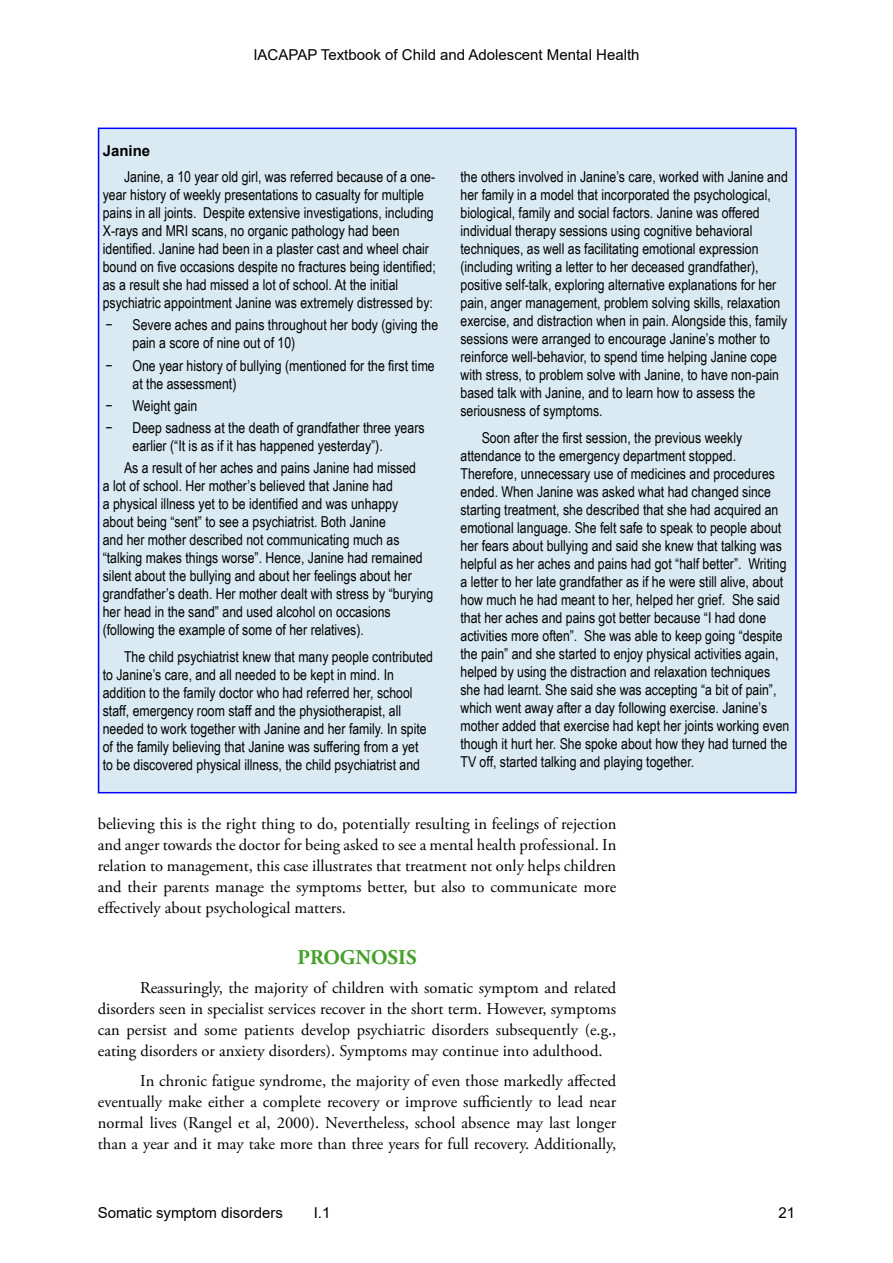
<style>
.page{position:relative;width:893px;height:1263px;background:#fff}
.page>*{position:absolute;margin:0;border:0;box-sizing:border-box;transform-origin:0 0}
.t1{font:700 21px "Adobe Garamond Pro";color:#44a12b}
.t2{font:16.5px/21px "Adobe Garamond Pro";color:#000;text-align:justify}
.t3{font:15px/18px "Arial Narrow";color:#000}
.t4{font:15px "Arial";color:#000}
.t5{font:700 15px "Arial";color:#000}
</style>
<div class="page">
<div style="left:98px;top:128px;width:699px;height:665px;background:#d9eaf2;border:2px solid #00f"></div>
<p class="t5" style="left:103px;top:140px;width:49px">Janine</p>
<p class="t4" style="left:253px;top:45px;width:388px">IACAPAP Textbook of Child and Adolescent Mental Health</p>
<p class="t3" style="left:103px;top:167px;width:334px;text-indent:21px">Janine, a 10 year old girl, was referred because of a one&shy;year history of weekly presentations to casualty for multiple pains in all joints. Despite extensive investigations, including X-rays and MRI scans, no organic pathology had been identified. Janine had been in a plaster cast and wheel chair bound on five occasions despite no fractures being identified; as a result she had missed a lot of school. At the initial psychiatric appointment Janine was extremely distressed by:</p>
<p class="t3" style="left:106px;top:316px;width:9px">−</p>
<p class="t3" style="left:133px;top:316px;width:307px">Severe aches and pains throughout her body (giving the pain a score of nine out of 10)</p>
<p class="t3" style="left:106px;top:356px;width:9px">−</p>
<p class="t3" style="left:133px;top:356px;width:304px">One year history of bullying (mentioned for the first time at the assessment)</p>
<p class="t3" style="left:106px;top:396px;width:9px">−</p>
<p class="t3" style="left:133px;top:396px;width:66px">Weight gain</p>
<p class="t3" style="left:106px;top:418px;width:9px">−</p>
<p class="t3" style="left:133px;top:418px;width:293px">Deep sadness at the death of grandfather three years earlier (“It is as if it has happened yesterday”).</p>
<p class="t3" style="left:103px;top:459px;width:332px;text-indent:21px">As a result of her aches and pains Janine had missed<br>a lot of school. Her mother’s believed that Janine had<br>a physical illness yet to be identified and was unhappy<br>about being “sent” to see a psychiatrist. Both Janine<br>and her mother described not communicating much as “talking makes things worse”. Hence, Janine had remained silent about the bullying and about her feelings about her grandfather’s death. Her mother dealt with stress by “burying her head in the sand” and used alcohol on occasions (following the example of some of her relatives).</p>
<p class="t3" style="left:103px;top:647px;width:332px;text-indent:21px">The child psychiatrist knew that many people contributed to Janine’s care, and all needed to be kept in mind. In addition to the family doctor who had referred her, school staff, emergency room staff and the physiotherapist, all needed to work together with Janine and her family. In spite of the family believing that Janine was suffering from a yet<br>to be discovered physical illness, the child psychiatrist and</p>
<p class="t3" style="left:460px;top:167px;width:329px">the others involved in Janine’s care, worked with Janine and her family in a model that incorporated the psychological, biological, family and social factors. Janine was offered individual therapy sessions using cognitive behavioral techniques, as well as facilitating emotional expression (including writing a letter to her deceased grandfather), positive self-talk, exploring alternative explanations for her pain, anger management, problem solving skills, relaxation exercise, and distraction when in pain. Alongside this, family sessions were arranged to encourage Janine’s mother to reinforce well-behavior, to spend time helping Janine cope with stress, to problem solve with Janine, to have non-pain based talk with Janine, and to learn how to assess the seriousness of symptoms.</p>
<p class="t3" style="left:460px;top:428px;width:330px;text-indent:21px">Soon after the first session, the previous weekly attendance to the emergency department stopped.<br>Therefore, unnecessary use of medicines and procedures ended. When Janine was asked what had changed since starting treatment, she described that she had acquired an emotional language. She felt safe to speak to people about her fears about bullying and said she knew that talking was helpful as her aches and pains had got “half better”. Writing a letter to her late grandfather as if he were still alive, about how much he had meant to her, helped her grief. She said that her aches and pains got better because “I had done activities more often”. She was able to keep going “despite the pain” and she started to enjoy physical activities again, helped by using the distraction and relaxation techniques she had learnt. She said she was accepting “a bit of pain”, which went away after a day following exercise. Janine’s mother added that exercise had kept her joints working even though it hurt her. She spoke about how they had turned the TV off, started talking and playing together.</p>
<p class="t2" style="left:98px;top:814px;width:520px">believing this is the right thing to do, potentially resulting in feelings of rejection and anger towards the doctor for being asked to see a mental health professional. In relation to management, this case illustrates that treatment not only helps children and their parents manage the symptoms better, but also to communicate more effectively about psychological matters.</p>
<h1 class="t1" style="left:297px;top:945px;width:121px">PROGNOSIS</h1>
<p class="t2" style="left:98px;top:978px;width:520px;text-indent:43px">Reassuringly, the majority of children with somatic symptom and related disorders seen in specialist services recover in the short term. However, symptoms can persist and some patients develop psychiatric disorders subsequently (e.g., eating disorders or anxiety disorders). Symptoms may continue into adulthood.</p>
<p class="t2" style="left:98px;top:1071px;width:520px;text-indent:43px">In chronic fatigue syndrome, the majority of even those markedly affected eventually make either a complete recovery or improve sufficiently to lead near normal lives (Rangel et al, 2000). Nevertheless, school absence may last longer than a year and it may take more than three years for full recovery. Additionally,</p>
<p class="t4" style="left:98px;top:1202px;width:187px">Somatic symptom disorders</p>
<p class="t4" style="left:314px;top:1202px;width:18px">I.1</p>
<p class="t4" style="left:778px;top:1202px;width:18px">21</p>
</div>
